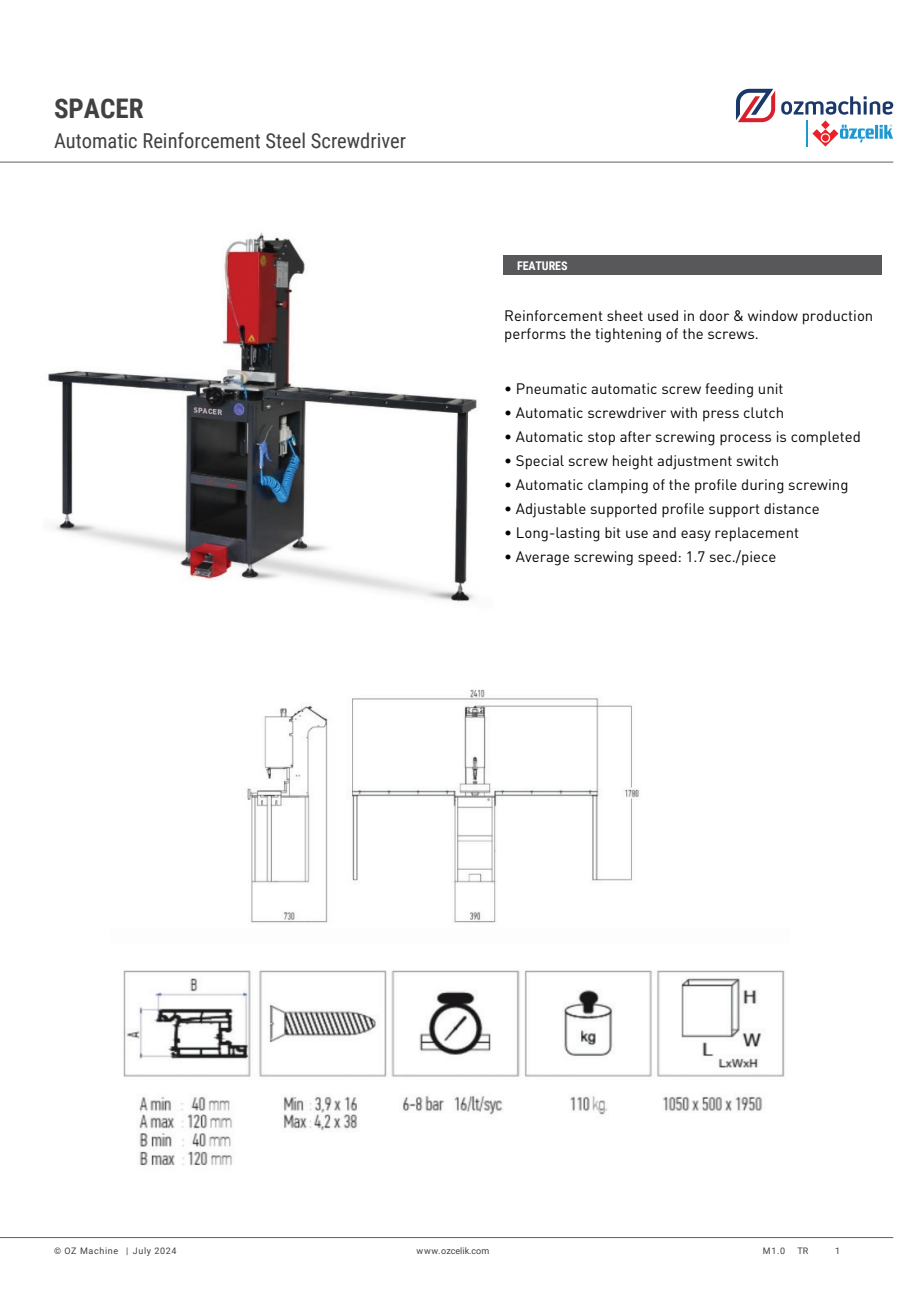
<style>
.page{position:relative;width:906px;height:1289px;background:#fff}
.page>*{position:absolute;margin:0;border:0;box-sizing:border-box;transform-origin:0 0}
.t1{font:700 27px "Roboto Condensed";color:#424142}
.t2{font:20.55px "Roboto Condensed";color:#424142}
.t3{font:15px/18px "DINT";color:#040503}
.t4{font:700 12px "Roboto Condensed";letter-spacing:-.01em;color:#fff}
.t5{font:9px "Roboto";letter-spacing:.07em;color:#424142}
.t6{font:9px "Roboto";color:#424142}
.s1{color:#040504}
</style>
<div class="page">
<hr style="left:0;top:162px;width:893px;height:1px;background:#5f6162">
<hr style="left:0;top:1237px;width:893px;height:1px;background:#5f6162">
<svg style="left:736px;top:89px;width:39px;height:33px"></svg>
<svg style="left:781px;top:96px;width:112px;height:51px"></svg>
<img style="left:123px;top:689px;width:662px;height:477px">
<div style="left:503px;top:255px;width:378px;height:20px;background:#58585b"></div>
<img style="left:48px;top:232px;width:429px;height:370px">
<h1 class="t1" style="left:54px;top:89px;width:91px">SPACER</h1>
<h2 class="t2" style="left:54px;top:127px;width:353px">Automatic Reinforcement Steel Screwdriver</h2>
<p class="t4" style="left:517px;top:257px;width:52px">FEATURES</p>
<p class="t3" style="left:504px;top:307px;width:371px">Reinforcement sheet used in door &amp; window production performs the tightening of the screws.</p>
<p class="t3" style="left:504px;top:379px;width:281px"><span class="s1">•</span> Pneumatic automatic screw feeding unit</p>
<p class="t3" style="left:504px;top:403px;width:281px"><span class="s1">•</span> Automatic screwdriver with press clutch</p>
<p class="t3" style="left:504px;top:427px;width:358px"><span class="s1">•</span> Automatic stop after screwing process is completed</p>
<p class="t3" style="left:504px;top:451px;width:276px"><span class="s1">•</span> Special screw height adjustment switch</p>
<p class="t3" style="left:504px;top:475px;width:346px"><span class="s1">•</span> Automatic clamping of the profile during screwing</p>
<p class="t3" style="left:504px;top:499px;width:317px"><span class="s1">•</span> Adjustable supported profile support distance</p>
<p class="t3" style="left:504px;top:523px;width:296px"><span class="s1">•</span> Long-lasting bit use and easy replacement</p>
<p class="t3" style="left:504px;top:547px;width:274px"><span class="s1">•</span> Average screwing speed: 1.7 sec./piece</p>
<p class="t5" style="left:54px;top:1244px;width:124px">© OZ Machine | July 2024</p>
<p class="t6" style="left:416px;top:1244px;width:74px">www.ozcelik.com</p>
<p class="t5" style="left:763px;top:1244px;width:24px">M1.0</p>
<p class="t5" style="left:797px;top:1244px;width:12px">TR</p>
<p class="t5" style="left:835px;top:1244px;width:7px">1</p>
</div>
